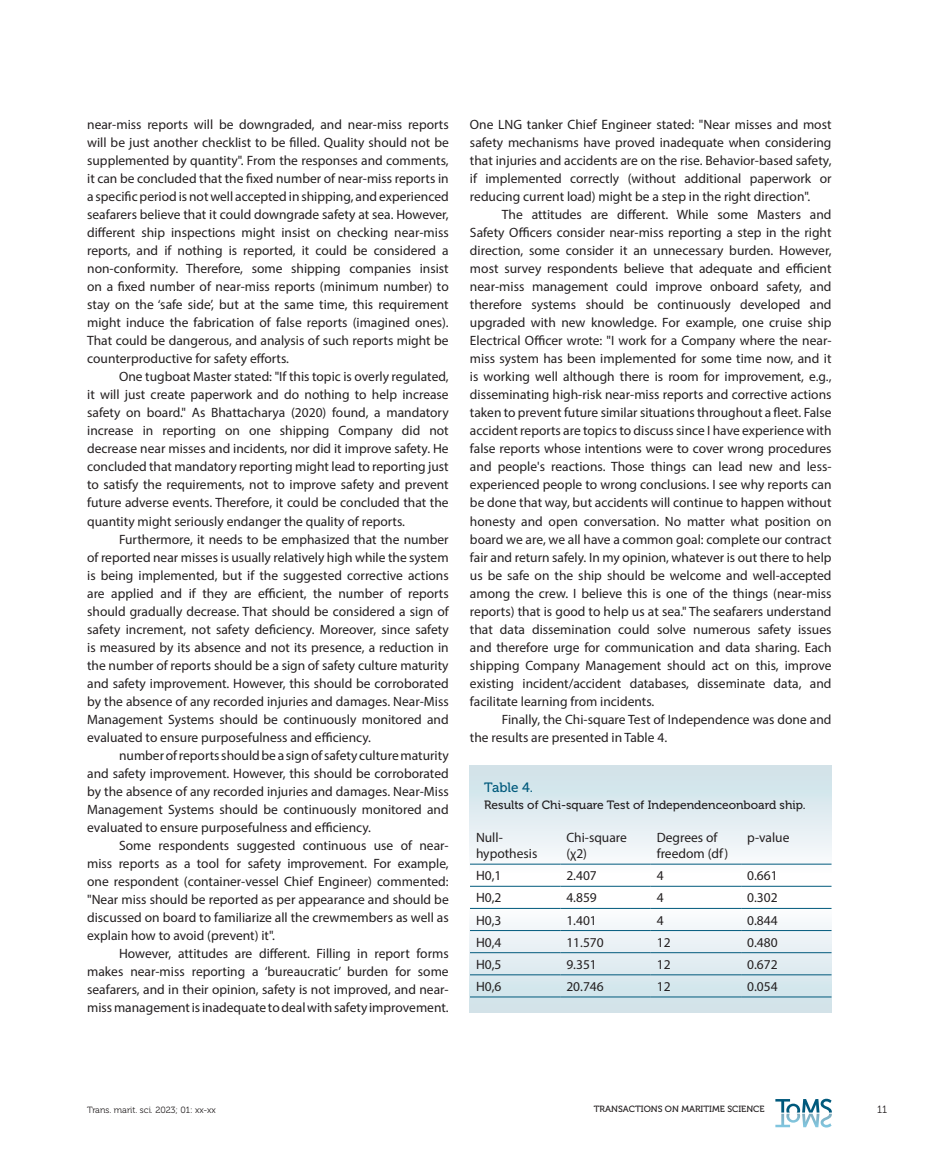
<style>
.page{position:relative;width:940px;height:1153px;background:#fff}
.page>*{position:absolute;margin:0;border:0;box-sizing:border-box;transform-origin:0 0}
.Body_text{font:13.5px/18px "Myriad Pro";color:#231f20;text-align:justify}
.tablica{font:13.5px/16.2px "Myriad Pro";color:#231f20}
.Figure{font:13.5px "Museo 500";letter-spacing:-.005em;color:#00597c}
.Figure_naslov{font:12px "Museo 500";color:#231f20}
.t1{font:10.5px "Museo 300";color:#231f20}
.t2{font:9px "Museo 300";color:#231f20}
.t3{font:9px "Museo 500";color:#231f20}
</style>
<div class="page">
<svg style="left:775px;top:1098px;width:57px;height:29px"></svg>
<svg style="left:470px;top:907px;width:361px;height:105px"></svg>
<div style="left:470px;top:765px;width:361px;height:108px;background:linear-gradient(to bottom,#cce0e7,#fbfcfd)"></div>
<hr style="left:470px;top:863px;width:90px;height:1px;background:#00597c">
<hr style="left:560px;top:863px;width:91px;height:1px;background:#00597c">
<hr style="left:651px;top:863px;width:90px;height:1px;background:#00597c">
<hr style="left:741px;top:863px;width:90px;height:1px;background:#00597c">
<hr style="left:470px;top:885px;width:90px;height:1px;background:#00597c">
<hr style="left:560px;top:885px;width:91px;height:1px;background:#00597c">
<hr style="left:651px;top:885px;width:90px;height:1px;background:#00597c">
<hr style="left:741px;top:885px;width:90px;height:1px;background:#00597c">
<hr style="left:470px;top:908px;width:90px;height:1px;background:#00597c">
<hr style="left:560px;top:908px;width:91px;height:1px;background:#00597c">
<hr style="left:651px;top:908px;width:90px;height:1px;background:#00597c">
<hr style="left:741px;top:908px;width:90px;height:1px;background:#00597c">
<hr style="left:470px;top:930px;width:90px;height:1px;background:#00597c">
<hr style="left:560px;top:930px;width:91px;height:1px;background:#00597c">
<hr style="left:651px;top:930px;width:90px;height:1px;background:#00597c">
<hr style="left:741px;top:930px;width:90px;height:1px;background:#00597c">
<hr style="left:470px;top:952px;width:90px;height:1px;background:#00597c">
<hr style="left:560px;top:952px;width:91px;height:1px;background:#00597c">
<hr style="left:651px;top:952px;width:90px;height:1px;background:#00597c">
<hr style="left:741px;top:952px;width:90px;height:1px;background:#00597c">
<hr style="left:470px;top:974px;width:90px;height:1px;background:#00597c">
<hr style="left:560px;top:974px;width:91px;height:1px;background:#00597c">
<hr style="left:651px;top:974px;width:90px;height:1px;background:#00597c">
<hr style="left:741px;top:974px;width:90px;height:1px;background:#00597c">
<hr style="left:470px;top:996px;width:90px;height:1px;background:#00597c">
<hr style="left:560px;top:996px;width:91px;height:1px;background:#00597c">
<hr style="left:651px;top:996px;width:90px;height:1px;background:#00597c">
<hr style="left:741px;top:996px;width:90px;height:1px;background:#00597c">
<p class="Body_text" style="left:87px;top:115px;width:363px">near-miss reports will be downgraded, and near-miss reports will be just another checklist to be filled. Quality should not be supplemented by quantity". From the responses and comments, it can be concluded that the fixed number of near-miss reports in a specific period is not well accepted in shipping, and experienced seafarers believe that it could downgrade safety at sea. However, different ship inspections might insist on checking near-miss reports, and if nothing is reported, it could be considered a non-conformity. Therefore, some shipping companies insist on a fixed number of near-miss reports (minimum number) to stay on the ‘safe side’, but at the same time, this requirement might induce the fabrication of false reports (imagined ones).<br>That could be dangerous, and analysis of such reports might be counterproductive for safety efforts.</p>
<p class="Body_text" style="left:87px;top:367px;width:363px;text-indent:32px">One tugboat Master stated: "If this topic is overly regulated, it will just create paperwork and do nothing to help increase safety on board." As Bhattacharya (2020) found, a mandatory increase in reporting on one shipping Company did not decrease near misses and incidents, nor did it improve safety. He concluded that mandatory reporting might lead to reporting just to satisfy the requirements, not to improve safety and prevent future adverse events. Therefore, it could be concluded that the quantity might seriously endanger the quality of reports.</p>
<p class="Body_text" style="left:87px;top:529px;width:363px;text-indent:32px">Furthermore, it needs to be emphasized that the number of reported near misses is usually relatively high while the system is being implemented, but if the suggested corrective actions are applied and if they are efficient, the number of reports should gradually decrease. That should be considered a sign of safety increment, not safety deficiency. Moreover, since safety is measured by its absence and not its presence, a reduction in the number of reports should be a sign of safety culture maturity and safety improvement. However, this should be corroborated by the absence of any recorded injuries and damages. Near-Miss Management Systems should be continuously monitored and evaluated to ensure purposefulness and efficiency.</p>
<p class="Body_text" style="left:87px;top:745px;width:363px;text-indent:32px">number of reports should be a sign of safety culture maturity and safety improvement. However, this should be corroborated by the absence of any recorded injuries and damages. Near-Miss Management Systems should be continuously monitored and evaluated to ensure purposefulness and efficiency.</p>
<p class="Body_text" style="left:87px;top:835px;width:363px;text-indent:32px">Some respondents suggested continuous use of near&shy;miss reports as a tool for safety improvement. For example, one respondent (container-vessel Chief Engineer) commented: "Near miss should be reported as per appearance and should be discussed on board to familiarize all the crewmembers as well as explain how to avoid (prevent) it".</p>
<p class="Body_text" style="left:87px;top:943px;width:363px;text-indent:32px">However, attitudes are different. Filling in report forms makes near-miss reporting a ‘bureaucratic’ burden for some seafarers, and in their opinion, safety is not improved, and near&shy;miss management is inadequate to deal with safety improvement.</p>
<p class="Body_text" style="left:470px;top:115px;width:363px">One LNG tanker Chief Engineer stated: "Near misses and most safety mechanisms have proved inadequate when considering that injuries and accidents are on the rise. Behavior-based safety, if implemented correctly (without additional paperwork or reducing current load) might be a step in the right direction".</p>
<p class="Body_text" style="left:470px;top:205px;width:363px;text-indent:32px">The attitudes are different. While some Masters and Safety Officers consider near-miss reporting a step in the right direction, some consider it an unnecessary burden. However, most survey respondents believe that adequate and efficient near-miss management could improve onboard safety, and therefore systems should be continuously developed and upgraded with new knowledge. For example, one cruise ship Electrical Officer wrote: "I work for a Company where the near&shy;miss system has been implemented for some time now, and it is working well although there is room for improvement, e.g., disseminating high-risk near-miss reports and corrective actions taken to prevent future similar situations throughout a fleet. False accident reports are topics to discuss since I have experience with false reports whose intentions were to cover wrong procedures and people's reactions. Those things can lead new and less&shy;experienced people to wrong conclusions. I see why reports can be done that way, but accidents will continue to happen without honesty and open conversation. No matter what position on board we are, we all have a common goal: complete our contract fair and return safely. In my opinion, whatever is out there to help us be safe on the ship should be welcome and well-accepted among the crew. I believe this is one of the things (near-miss reports) that is good to help us at sea." The seafarers understand that data dissemination could solve numerous safety issues and therefore urge for communication and data sharing. Each shipping Company Management should act on this, improve existing incident/accident databases, disseminate data, and facilitate learning from incidents.</p>
<p class="Body_text" style="left:470px;top:709px;width:363px;text-indent:32px">Finally, the Chi-square Test of Independence was done and the results are presented in Table 4.</p>
<p class="Figure" style="left:484px;top:779px;width:50px">Table 4.</p>
<p class="Figure_naslov" style="left:484px;top:797px;width:323px">Results of Chi-square Test of Independenceonboard ship.</p>
<p class="tablica" style="left:476px;top:829px;width:63px">Null&shy;hypothesis</p>
<p class="tablica" style="left:566px;top:829px;width:62px">Chi-square (χ2)</p>
<p class="tablica" style="left:657px;top:829px;width:73px">Degrees of freedom (df)</p>
<p class="tablica" style="left:747px;top:829px;width:44px">p-value</p>
<p class="tablica" style="left:476px;top:867px;width:27px">H0,1</p>
<p class="tablica" style="left:566px;top:867px;width:32px">2.407</p>
<p class="tablica" style="left:657px;top:867px;width:8px">4</p>
<p class="tablica" style="left:747px;top:867px;width:32px">0.661</p>
<p class="tablica" style="left:476px;top:889px;width:27px">H0,2</p>
<p class="tablica" style="left:566px;top:889px;width:32px">4.859</p>
<p class="tablica" style="left:657px;top:889px;width:8px">4</p>
<p class="tablica" style="left:747px;top:889px;width:32px">0.302</p>
<p class="tablica" style="left:476px;top:911px;width:27px">H0,3</p>
<p class="tablica" style="left:566px;top:911px;width:32px">1.401</p>
<p class="tablica" style="left:657px;top:911px;width:8px">4</p>
<p class="tablica" style="left:747px;top:911px;width:32px">0.844</p>
<p class="tablica" style="left:476px;top:933px;width:27px">H0,4</p>
<p class="tablica" style="left:566px;top:933px;width:39px">11.570</p>
<p class="tablica" style="left:657px;top:933px;width:15px">12</p>
<p class="tablica" style="left:747px;top:933px;width:32px">0.480</p>
<p class="tablica" style="left:476px;top:955px;width:27px">H0,5</p>
<p class="tablica" style="left:566px;top:955px;width:32px">9.351</p>
<p class="tablica" style="left:657px;top:955px;width:15px">12</p>
<p class="tablica" style="left:747px;top:955px;width:32px">0.672</p>
<p class="tablica" style="left:476px;top:978px;width:27px">H0,6</p>
<p class="tablica" style="left:566px;top:978px;width:39px">20.746</p>
<p class="tablica" style="left:657px;top:978px;width:15px">12</p>
<p class="tablica" style="left:747px;top:978px;width:32px">0.054</p>
<p class="t2" style="left:87px;top:1104px;width:130px">Trans. marit. sci. 2023; 01: xx-xx</p>
<p class="t3" style="left:594px;top:1104px;width:172px">TRANSACTIONS ON MARITIME SCIENCE</p>
<p class="t1" style="left:877px;top:1103px;width:11px">11</p>
</div>
